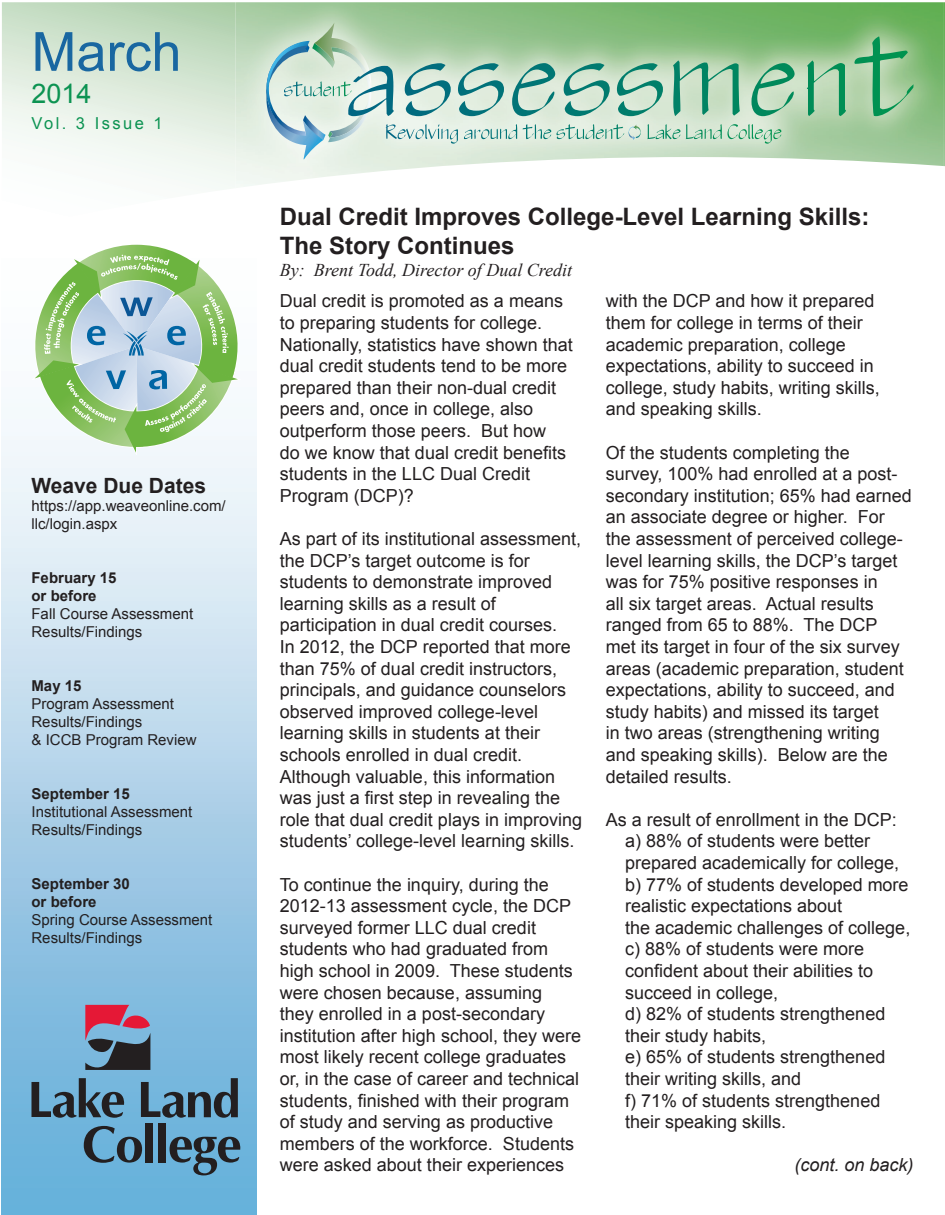
<style>
.page{position:relative;width:945px;height:1215px;background:#fff}
.page>*{position:absolute;margin:0;border:0;box-sizing:border-box;transform-origin:0 0}
.t1{font:54px "Arial";color:#1967a1}
.t2{font:27px "Arial";color:#0c9352}
.t3{font:700 24px/28.8px "Arial";color:#231f20}
.t4{font:700 21px "Arial";color:#231f20}
.t5{font:18px/21.6px "Arial";color:#231f20}
.t6{font:italic 18px "Times New Roman";color:#231f20}
.t7{font:italic 18px "Arial";color:#231f20}
.t8{font:16.5px "Arial";letter-spacing:.15em;color:#0c9352}
.t9{font:15px/18px "Arial";color:#231f20}
.t10{font:700 15px/18px "Arial";color:#231f20}
</style>
<div class="page">
<div style="left:2px;top:189px;width:254px;height:1026px;background:linear-gradient(to bottom,#fff,#62abd7)"></div>
<svg style="left:2px;top:2px;width:943px;height:228px"></svg>
<img style="left:236px;top:2px;width:707px;height:186px">
<img style="left:314px;top:23px;width:57px;height:24px">
<img style="left:352px;top:47px;width:19px;height:95px">
<svg style="left:647px;top:124px;width:107px;height:15px;background:#b2d7bf"></svg>
<svg style="left:512px;top:36px;width:401px;height:80px;background:#98c7a2"></svg>
<svg style="left:629px;top:124px;width:12px;height:16px"></svg>
<svg style="left:266px;top:41px;width:86px;height:118px;background:#bfd9d4"></svg>
<svg style="left:85px;top:1005px;width:65px;height:65px;background:#795c73"></svg>
<svg style="left:32px;top:1078px;width:93px;height:40px;background:#557d95"></svg>
<svg style="left:141px;top:1078px;width:97px;height:40px;background:#537991"></svg>
<svg style="left:84px;top:1126px;width:58px;height:37px;background:#537f9a"></svg>
<div style="left:146px;top:1123px;width:7px;height:39px;background:#231f20"></div>
<div style="left:159px;top:1123px;width:7px;height:39px;background:#231f20"></div>
<svg style="left:170px;top:1137px;width:70px;height:38px;background:#4d768e"></svg>
<svg style="left:32px;top:244px;width:208px;height:210px"></svg>
<h1 class="t1" style="left:32px;top:16px;width:152px">March</h1>
<h2 class="t2" style="left:32px;top:76px;width:62px">2014</h2>
<p class="t8" style="left:32px;top:112px;width:133px">Vol. 3 Issue 1</p>
<p class="t4" style="left:32px;top:472px;width:176px">Weave Due Dates</p>
<p class="t9" style="left:32px;top:497px;width:196px">https://app.weaveonline.com/ llc/login.aspx</p>
<p class="t10" style="left:32px;top:569px;width:87px">February 15 or before</p>
<p class="t9" style="left:32px;top:605px;width:163px">Fall Course Assessment<br>Results/Findings</p>
<p class="t10" style="left:32px;top:677px;width:52px">May 15</p>
<p class="t9" style="left:32px;top:695px;width:167px">Program Assessment<br>Results/Findings<br>&amp; ICCB Program Review</p>
<p class="t10" style="left:32px;top:785px;width:100px">September 15</p>
<p class="t9" style="left:32px;top:803px;width:162px">Institutional Assessment<br>Results/Findings</p>
<p class="t10" style="left:32px;top:875px;width:100px">September 30 or before</p>
<p class="t9" style="left:32px;top:911px;width:182px">Spring Course Assessment<br>Results/Findings</p>
<h3 class="t3" style="left:280px;top:203px;width:591px">Dual Credit Improves College-Level Learning Skills:<br>The Story Continues</h3>
<p class="t6" style="left:280px;top:257px;width:294px">By: Brent Todd, Director of Dual Credit</p>
<p class="t5" style="left:280px;top:290px;width:294px">Dual credit is promoted as a means to preparing students for college.<br>Nationally, statistics have shown that dual credit students tend to be more prepared than their non-dual credit peers and, once in college, also outperform those peers. But how<br>do we know that dual credit benefits students in the LLC Dual Credit<br>Program (DCP)?</p>
<p class="t5" style="left:280px;top:528px;width:304px">As part of its institutional assessment, the DCP’s target outcome is for students to demonstrate improved learning skills as a result of participation in dual credit courses.<br>In 2012, the DCP reported that more than 75% of dual credit instructors, principals, and guidance counselors observed improved college-level learning skills in students at their schools enrolled in dual credit.<br>Although valuable, this information was just a first step in revealing the role that dual credit plays in improving students’ college-level learning skills.</p>
<p class="t5" style="left:280px;top:874px;width:303px">To continue the inquiry, during the 2012-13 assessment cycle, the DCP surveyed former LLC dual credit students who had graduated from high school in 2009. These students were chosen because, assuming<br>they enrolled in a post-secondary institution after high school, they were most likely recent college graduates or, in the case of career and technical students, finished with their program of study and serving as productive members of the workforce. Students were asked about their experiences</p>
<p class="t5" style="left:606px;top:290px;width:276px">with the DCP and how it prepared them for college in terms of their academic preparation, college expectations, ability to succeed in college, study habits, writing skills, and speaking skills.</p>
<p class="t5" style="left:606px;top:442px;width:308px">Of the students completing the<br>survey, 100% had enrolled at a post&shy;secondary institution; 65% had earned an associate degree or higher. For the assessment of perceived college&shy;level learning skills, the DCP’s target was for 75% positive responses in<br>all six target areas. Actual results ranged from 65 to 88%. The DCP met its target in four of the six survey areas (academic preparation, student expectations, ability to succeed, and study habits) and missed its target<br>in two areas (strengthening writing and speaking skills). Below are the detailed results.</p>
<p class="t5" style="left:625px;top:809px;width:287px;text-indent:-19px">As a result of enrollment in the DCP: a) 88% of students were better prepared academically for college, b) 77% of students developed more realistic expectations about<br>the academic challenges of college, c) 88% of students were more confident about their abilities to succeed in college,<br>d) 82% of students strengthened their study habits,<br>e) 65% of students strengthened their writing skills, and<br>f) 71% of students strengthened their speaking skills.</p>
<p class="t7" style="left:794px;top:1153px;width:121px">(cont. on back)</p>
</div>
